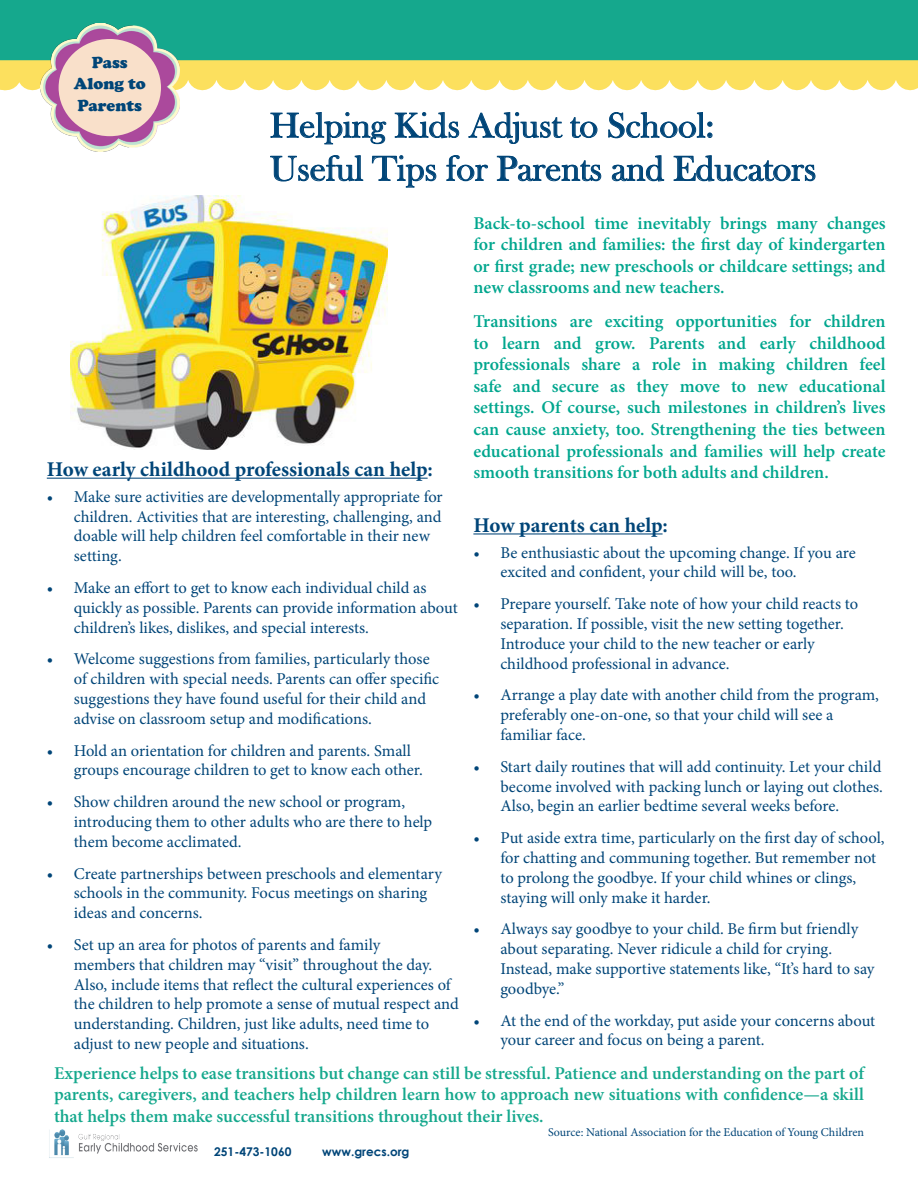
<style>
.page{position:relative;width:918px;height:1188px;background:#fff}
.page>*{position:absolute;margin:0;border:0;box-sizing:border-box;transform-origin:0 0}
.t1{font:36px "Bask Old Face";color:#004578}
.t2{font:700 21px "Minion Pro";color:#004578}
.t3{font:600 18px/21.6px "Minion Pro";color:#00a68e;text-align:justify}
.t4{font:600 18px/21.6px "Minion Pro";color:#15a88d;text-align:justify}
.t5{font:16.5px/19.8px "Minion Pro";letter-spacing:-.005em;color:#004578}
.t6{font:900 16.5px "Cooper";color:#004578}
.t7{font:12px "Minion Pro";color:#004578}
.t8{font:700 12px "Century Gothic";color:#004578}
</style>
<div class="page">
<hr style="left:473px;top:533px;width:190px;height:1px;background:#004578">
<hr style="left:47px;top:478px;width:381px;height:1px;background:#004578">
<svg style="left:270px;top:112px;width:117px;height:33px"></svg>
<svg style="left:394px;top:112px;width:65px;height:27px"></svg>
<svg style="left:468px;top:112px;width:95px;height:32px"></svg>
<svg style="left:570px;top:117px;width:28px;height:21px"></svg>
<svg style="left:608px;top:112px;width:105px;height:27px"></svg>
<svg style="left:270px;top:155px;width:94px;height:27px"></svg>
<svg style="left:372px;top:155px;width:65px;height:33px"></svg>
<svg style="left:446px;top:155px;width:42px;height:26px"></svg>
<svg style="left:497px;top:156px;width:105px;height:26px"></svg>
<svg style="left:612px;top:155px;width:53px;height:27px"></svg>
<svg style="left:673px;top:155px;width:143px;height:27px"></svg>
<svg style="left:18px;top:60px;width:864px;height:30px;background:#fae26c"></svg>
<hr style="left:910px;top:60px;width:1px;height:30px;background:#fce05e">
<hr style="left:4px;top:60px;width:1px;height:30px;background:#fce05e">
<hr style="left:5px;top:60px;width:1px;height:30px;background:#fce05e">
<div style="left:0;top:0;width:918px;height:60px;background:#15a88d"></div>
<img style="left:41px;top:23px;width:138px;height:129px">
<div style="left:59px;top:39px;width:102px;height:97px;background:#f9e0ca;border-radius:50%"></div>
<img style="left:70px;top:195px;width:317px;height:255px">
<img style="left:49px;top:1129px;width:149px;height:29px">
<p class="t6" style="left:92px;top:53px;width:38px">Pass</p>
<p class="t6" style="left:74px;top:74px;width:73px">Along to</p>
<p class="t6" style="left:78px;top:96px;width:66px">Parents</p>
<p class="t1" style="left:270px;top:106px;width:446px">Helping Kids Adjust to School:</p>
<p class="t1" style="left:270px;top:149px;width:548px">Useful Tips for Parents and Educators</p>
<p class="t2" style="left:47px;top:455px;width:388px">How early childhood professionals can help:</p>
<p class="t5" style="left:74px;top:487px;width:370px;text-indent:-27px">• Make sure activities are developmentally appropriate for children. Activities that are interesting, challenging, and doable will help children feel comfortable in their new setting.</p>
<p class="t5" style="left:74px;top:578px;width:385px;text-indent:-27px">• Make an effort to get to know each individual child as quickly as possible. Parents can provide information about children’s likes, dislikes, and special interests.</p>
<p class="t5" style="left:74px;top:649px;width:367px;text-indent:-27px">• Welcome suggestions from families, particularly those of children with special needs. Parents can offer specific suggestions they have found useful for their child and advise on classroom setup and modifications.</p>
<p class="t5" style="left:74px;top:741px;width:351px;text-indent:-27px">• Hold an orientation for children and parents. Small groups encourage children to get to know each other.</p>
<p class="t5" style="left:74px;top:792px;width:360px;text-indent:-27px">• Show children around the new school or program, introducing them to other adults who are there to help them become acclimated.</p>
<p class="t5" style="left:74px;top:864px;width:370px;text-indent:-27px">• Create partnerships between preschools and elementary schools in the community. Focus meetings on sharing ideas and concerns.</p>
<p class="t5" style="left:74px;top:935px;width:387px;text-indent:-27px">• Set up an area for photos of parents and family<br>members that children may “visit” throughout the day.<br>Also, include items that reflect the cultural experiences of the children to help promote a sense of mutual respect and understanding. Children, just like adults, need time to adjust to new people and situations.</p>
<p class="t3" style="left:473px;top:212px;width:414px">Back-to-school time inevitably brings many changes for children and families: the first day of kindergarten or first grade; new preschools or childcare settings; and new classrooms and new teachers.</p>
<p class="t3" style="left:473px;top:310px;width:414px">Transitions are exciting opportunities for children to learn and grow. Parents and early childhood professionals share a role in making children feel safe and secure as they move to new educational settings. Of course, such milestones in children’s lives can cause anxiety, too. Strengthening the ties between educational professionals and families will help create smooth transitions for both adults and children.</p>
<p class="t2" style="left:473px;top:510px;width:196px">How parents can help:</p>
<p class="t5" style="left:500px;top:543px;width:357px;text-indent:-27px">• Be enthusiastic about the upcoming change. If you are excited and confident, your child will be, too.</p>
<p class="t5" style="left:500px;top:594px;width:359px;text-indent:-27px">• Prepare yourself. Take note of how your child reacts to separation. If possible, visit the new setting together.<br>Introduce your child to the new teacher or early childhood professional in advance.</p>
<p class="t5" style="left:500px;top:685px;width:380px;text-indent:-27px">• Arrange a play date with another child from the program, preferably one-on-one, so that your child will see a familiar face.</p>
<p class="t5" style="left:500px;top:757px;width:384px;text-align:justify;text-indent:-27px">• Start daily routines that will add continuity. Let your child become involved with packing lunch or laying out clothes.<br>Also, begin an earlier bedtime several weeks before.</p>
<p class="t5" style="left:500px;top:828px;width:386px;text-indent:-27px">• Put aside extra time, particularly on the first day of school, for chatting and communing together. But remember not to prolong the goodbye. If your child whines or clings, staying will only make it harder.</p>
<p class="t5" style="left:500px;top:919px;width:376px;text-indent:-27px">• Always say goodbye to your child. Be firm but friendly about separating. Never ridicule a child for crying.<br>Instead, make supportive statements like, “It’s hard to say goodbye.”</p>
<p class="t5" style="left:500px;top:1011px;width:376px;text-indent:-27px">• At the end of the workday, put aside your concerns about your career and focus on being a parent.</p>
<p class="t4" style="left:54px;top:1062px;width:812px">Experience helps to ease transitions but change can still be stressful. Patience and understanding on the part of parents, caregivers, and teachers help children learn how to approach new situations with confidence—a skill that helps them make successful transitions throughout their lives.</p>
<p class="t7" style="left:548px;top:1124px;width:317px">Source: National Association for the Education of Young Children</p>
<p class="t8" style="left:214px;top:1142px;width:79px">251-473-1060</p>
<p class="t8" style="left:322px;top:1142px;width:89px">www.grecs.org</p>
</div>
